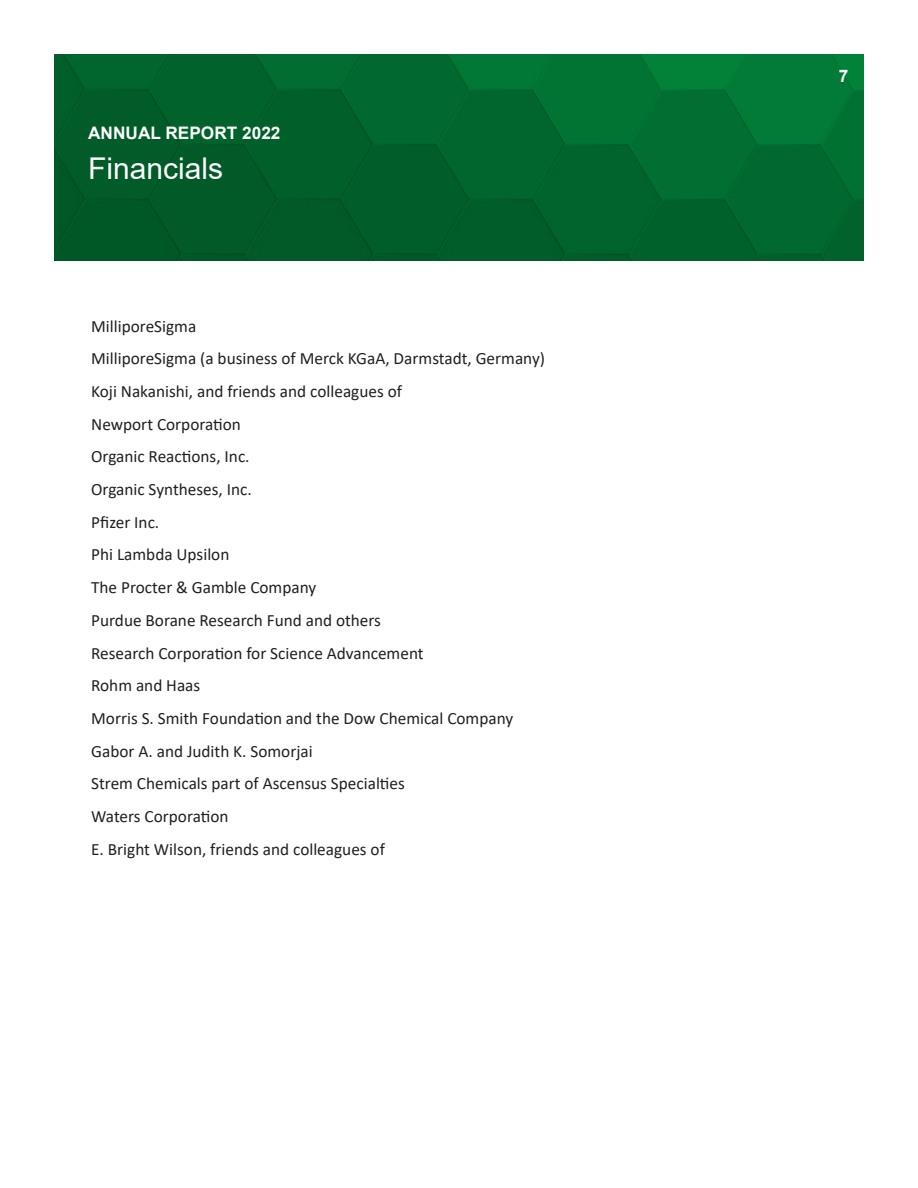
<style>
.page{position:relative;width:918px;height:1188px;background:#fff}
.page>*{position:absolute;margin:0;border:0;box-sizing:border-box;transform-origin:0 0}
.t1{font:30px "Arial";color:#fcfcfc}
.t2{font:17.25px "Calibri";color:#231f20}
.t3{font:700 17.25px "Arial";color:#fcfcfc}
.t4{font:700 17.25px "Arial";color:#fff}
</style>
<div class="page">
<img style="left:54px;top:54px;width:810px;height:207px">
<p class="t3" style="left:88px;top:121px;width:194px">ANNUAL REPORT 2022</p>
<h1 class="t1" style="left:88px;top:148px;width:137px">Financials</h1>
<p class="t2" style="left:91px;top:314px;width:107px">MilliporeSigma</p>
<p class="t2" style="left:91px;top:347px;width:455px">MilliporeSigma (a business of Merck KGaA, Darmstadt, Germany)</p>
<p class="t2" style="left:91px;top:379px;width:312px">Koji Nakanishi, and friends and colleagues of</p>
<p class="t2" style="left:91px;top:412px;width:151px">Newport Corporation</p>
<p class="t2" style="left:91px;top:445px;width:160px">Organic Reactions, Inc.</p>
<p class="t2" style="left:91px;top:477px;width:162px">Organic Syntheses, Inc.</p>
<p class="t2" style="left:91px;top:510px;width:70px">Pfizer Inc.</p>
<p class="t2" style="left:91px;top:543px;width:140px">Phi Lambda Upsilon</p>
<p class="t2" style="left:91px;top:575px;width:227px">The Procter &amp; Gamble Company</p>
<p class="t2" style="left:91px;top:608px;width:291px">Purdue Borane Research Fund and others</p>
<p class="t2" style="left:91px;top:641px;width:334px">Research Corporation for Science Advancement</p>
<p class="t2" style="left:91px;top:674px;width:111px">Rohm and Haas</p>
<p class="t2" style="left:91px;top:706px;width:424px">Morris S. Smith Foundation and the Dow Chemical Company</p>
<p class="t2" style="left:91px;top:739px;width:223px">Gabor A. and Judith K. Somorjai</p>
<p class="t2" style="left:91px;top:772px;width:315px">Strem Chemicals part of Ascensus Specialties</p>
<p class="t2" style="left:91px;top:804px;width:139px">Waters Corporation</p>
<p class="t2" style="left:91px;top:837px;width:295px">E. Bright Wilson, friends and colleagues of</p>
<p class="t4" style="left:839px;top:63px;width:11px">7</p>
</div>
